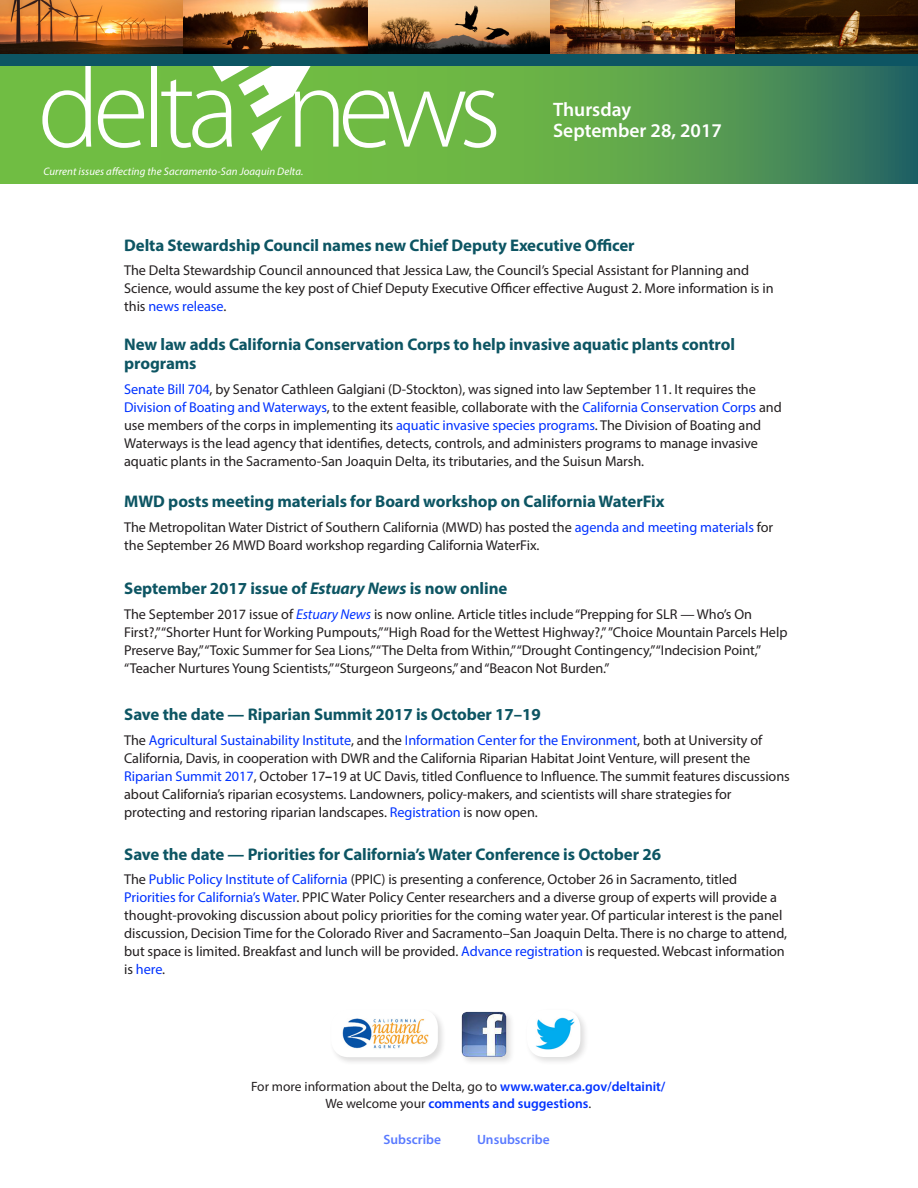
<style>
.page{position:relative;width:918px;height:1188px;background:#fff}
.page>*{position:absolute;margin:0;border:0;box-sizing:border-box;transform-origin:0 0}
.t1{font:600 19.5px "Myriad Pro";color:#fff}
.section_titles_left{font:700 16.8px/18.8px "Myriad Pro";letter-spacing:-.005em;color:#0d5563}
.light_body_copy{font:14.25px/18px "Myriad Pro";letter-spacing:-.005em;color:#231f20}
.t2{font:13.5px "Myriad Pro";color:#231f20}
.t3{font:600 13.5px "Myriad Pro";color:#0032ff}
.t4{font:600 13.5px "Myriad Pro";color:#597aff}
.t5{font:italic 10.8px "Myriad Pro";letter-spacing:.005em;color:#fff}
.s1{color:#0032ff}
.s2{font-style:italic}
.s3{font-style:italic;color:#0032ff}
.s4{font-weight:700}
.s5{font-weight:600;color:#0032ff}
.s6{font-weight:400;color:#231f20}
</style>
<div class="page">
<img style="left:0;top:0;width:918px;height:54px">
<svg style="left:0;top:66px;width:918px;height:118px;background:#5ba14d"></svg>
<svg style="left:42px;top:65px;width:49px;height:83px"></svg>
<svg style="left:98px;top:90px;width:46px;height:58px"></svg>
<div style="left:151px;top:65px;width:6px;height:82px;background:#fff"></div>
<svg style="left:161px;top:65px;width:335px;height:86px"></svg>
<div style="left:0;top:54px;width:918px;height:11px;background:#0d5563"></div>
<div style="left:329px;top:1007px;width:118px;height:59px;background:#231f20;opacity:.15"></div>
<div style="left:331px;top:1009px;width:107px;height:48px;background:#fff;border-radius:18px"></div>
<img style="left:342px;top:1019px;width:86px;height:30px">
<div style="left:460px;top:1010px;width:56px;height:56px;background:#231f20;opacity:.15"></div>
<img style="left:462px;top:1012px;width:44px;height:45px">
<div style="left:525px;top:1008px;width:65px;height:58px;background:#231f20;opacity:.15"></div>
<div style="left:527px;top:1010px;width:53px;height:47px;background:#fff;border-radius:18px"></div>
<img style="left:536px;top:1018px;width:39px;height:32px">
<p class="t5" style="left:44px;top:164px;width:261px">Current issues affecting the Sacramento-San Joaquin Delta.</p>
<p class="t1" style="left:553px;top:97px;width:80px">Thursday</p>
<p class="t1" style="left:553px;top:118px;width:170px">September 28, 2017</p>
<p class="section_titles_left" style="left:124px;top:235px;width:512px">Delta Stewardship Council names new Chief Deputy Executive Officer</p>
<p class="light_body_copy" style="left:124px;top:261px;width:651px">The Delta Stewardship Council announced that Jessica Law, the Council’s Special Assistant for Planning and<br>Science, would assume the key post of Chief Deputy Executive Officer effective August 2. More information is in this <span class="s1">news release</span>.</p>
<p class="section_titles_left" style="left:124px;top:335px;width:612px">New law adds California Conservation Corps to help invasive aquatic plants control programs</p>
<p class="light_body_copy" style="left:124px;top:380px;width:659px"><span class="s1">Senate Bill 704</span>, by Senator Cathleen Galgiani (D-Stockton), was signed into law September 11. It requires the <span class="s1">Division of Boating and Waterways</span>, to the extent feasible, collaborate with the <span class="s1">California Conservation Corps</span> and use members of the corps in implementing its <span class="s1">aquatic invasive species programs</span>. The Division of Boating and Waterways is the lead agency that identifies, detects, controls, and administers programs to manage invasive aquatic plants in the Sacramento-San Joaquin Delta, its tributaries, and the Suisun Marsh.</p>
<p class="section_titles_left" style="left:124px;top:492px;width:542px">MWD posts meeting materials for Board workshop on California WaterFix</p>
<p class="light_body_copy" style="left:124px;top:518px;width:651px">The Metropolitan Water District of Southern California (MWD) has posted the <span class="s1">agenda and meeting materials</span> for the September 26 MWD Board workshop regarding California WaterFix.</p>
<p class="section_titles_left" style="left:124px;top:579px;width:385px">September 2017 issue of <span class="s2">Estuary News</span> is now online</p>
<p class="light_body_copy" style="left:124px;top:605px;width:665px">The September 2017 issue of <span class="s3">Estuary News</span> is now online. Article titles include “Prepping for SLR — Who’s On First?,” “Shorter Hunt for Working Pumpouts,” “High Road for the Wettest Highway?,” ”Choice Mountain Parcels Help Preserve Bay,” “Toxic Summer for Sea Lions,” “The Delta from Within,” “Drought Contingency,” “Indecision Point,” “Teacher Nurtures Young Scientists,” “Sturgeon Surgeons,” and “Beacon Not Burden.”</p>
<p class="section_titles_left" style="left:124px;top:705px;width:418px">Save the date — Riparian Summit 2017 is October 17–19</p>
<p class="light_body_copy" style="left:124px;top:731px;width:667px">The <span class="s1">Agricultural Sustainability Institute</span>, and the <span class="s1">Information Center for the Environment</span>, both at University of California, Davis, in cooperation with DWR and the California Riparian Habitat Joint Venture, will present the <span class="s1">Riparian Summit 2017</span>, October 17<span class="s4">–</span>19 at UC Davis, titled Confluence to Influence. The summit features discussions about California’s riparian ecosystems. Landowners, policy-makers, and scientists will share strategies for protecting and restoring riparian landscapes. <span class="s1">Registration</span> is now open.</p>
<p class="section_titles_left" style="left:124px;top:844px;width:538px">Save the date — Priorities for California’s Water Conference is October 26</p>
<p class="light_body_copy" style="left:124px;top:870px;width:664px">The <span class="s1">Public Policy Institute of California</span> (PPIC) is presenting a conference, October 26 in Sacramento, titled <span class="s1">Priorities for California’s Water</span>. PPIC Water Policy Center researchers and a diverse group of experts will provide a thought-provoking discussion about policy priorities for the coming water year. Of particular interest is the panel discussion, Decision Time for the Colorado River and Sacramento–San Joaquin Delta. There is no charge to attend, but space is limited. Breakfast and lunch will be provided. <span class="s1">Advance registration</span> is requested. Webcast information is <span class="s1">here</span>.</p>
<p class="t2" style="left:251px;top:1078px;width:416px">For more information about the Delta, go to <span class="s5">www.water.ca.gov/deltainit/</span></p>
<p class="t3" style="left:325px;top:1095px;width:267px"><span class="s6">We welcome your</span> comments and suggestions<span class="s6">.</span></p>
<p class="t4" style="left:384px;top:1131px;width:59px">Subscribe</p>
<p class="t4" style="left:477px;top:1131px;width:74px">Unsubscribe</p>
</div>
